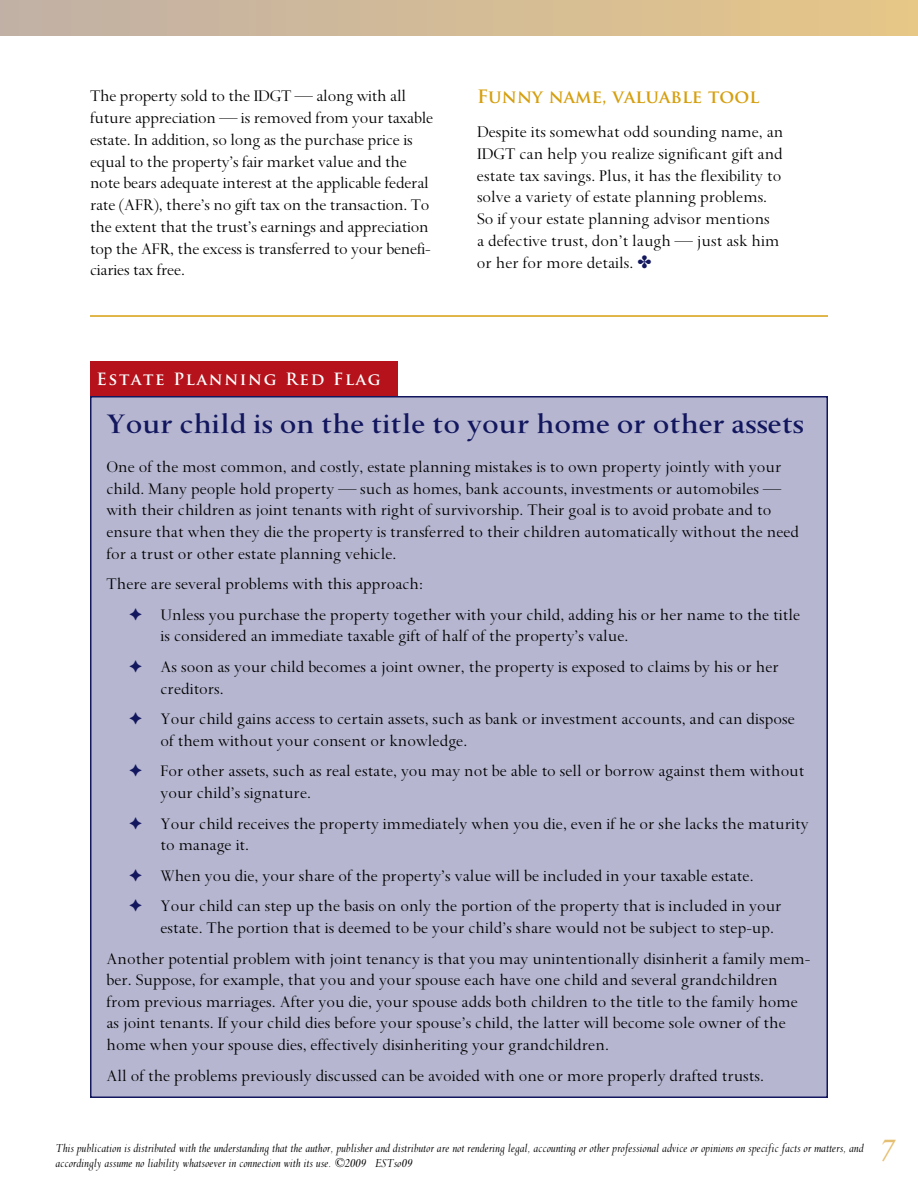
<style>
.page{position:relative;width:918px;height:1188px;background:#fff}
.page>*{position:absolute;margin:0;border:0;box-sizing:border-box;transform-origin:0 0}
.t1{font:600 31.5px "Spectrum MT Std";color:#12175e}
.t2{font:italic 31.5px "Times New Roman MT Std";color:#e5bf71}
.t3{font:18px/21.8px "Spectrum MT Std";color:#000}
.t4{font:700 18px "Trajan Pro";color:#d59f0f}
.t5{font:700 16.5px "Trajan Pro";letter-spacing:.1em;color:#fff}
.t6{font:italic 13.5px/15px "Spectrum MT Std";color:#000}
.s1{color:#12175e}
</style>
<div class="page">
<div style="left:0;top:0;width:918px;height:36px;background:linear-gradient(to right,#c0b0a6,#e6c688)"></div>
<hr style="left:90px;top:315px;width:738px;height:2px;background:#d59f0f">
<div style="left:90px;top:362px;width:307px;height:34px;background:#b5121b"></div>
<div style="left:91px;top:397px;width:736px;height:700px;background:#b6b6d1"></div>
<p class="t3" style="left:90px;top:86px;width:345px">The property sold to the IDGT — along with all future appreciation — is removed from your taxable estate. In addition, so long as the purchase price is equal to the property’s fair market value and the note bears adequate interest at the applicable federal rate (AFR), there’s no gift tax on the transaction. To the extent that the trust’s earnings and appreciation top the AFR, the excess is transferred to your benefi&shy;ciaries tax free.</p>
<p class="t4" style="left:477px;top:86px;width:284px">Funny name, valuable tool</p>
<p class="t3" style="left:477px;top:121px;width:308px">Despite its somewhat odd sounding name, an IDGT can help you realize significant gift and estate tax savings. Plus, it has the flexibility to solve a variety of estate planning problems.<br>So if your estate planning advisor mentions<br>a defective trust, don’t laugh — just ask him or her for more details.</p>
<p class="t5" style="left:96px;top:369px;width:286px">Estate Planning Red Flag</p>
<h1 class="t1" style="left:106px;top:407px;width:699px">Your child is on the title to your home or other assets</h1>
<p class="t3" style="left:106px;top:456px;width:694px">One of the most common, and costly, estate planning mistakes is to own property jointly with your child. Many people hold property — such as homes, bank accounts, investments or automobiles — with their children as joint tenants with right of survivorship. Their goal is to avoid probate and to ensure that when they die the property is transferred to their children automatically without the need for a trust or other estate planning vehicle.</p>
<p class="t3" style="left:129px;top:569px;width:673px;line-height:30.6px;text-indent:-23px">There are several problems with this approach:<br><span class="s1">✦</span> Unless you purchase the property together with your child, adding his or her name to the title</p>
<p class="t3" style="left:129px;top:621px;width:651px;line-height:30.6px;text-indent:31px">is considered an immediate taxable gift of half of the property’s value.<br><span class="s1">✦</span> As soon as your child becomes a joint owner, the property is exposed to claims by his or her</p>
<p class="t3" style="left:129px;top:673px;width:667px;line-height:30.6px;text-indent:31px">creditors.<br><span class="s1">✦</span> Your child gains access to certain assets, such as bank or investment accounts, and can dispose</p>
<p class="t3" style="left:129px;top:725px;width:677px;line-height:30.6px;text-indent:31px">of them without your consent or knowledge.<br><span class="s1">✦</span> For other assets, such as real estate, you may not be able to sell or borrow against them without</p>
<p class="t3" style="left:129px;top:778px;width:681px;line-height:30.6px;text-indent:31px">your child’s signature.<br><span class="s1">✦</span> Your child receives the property immediately when you die, even if he or she lacks the maturity</p>
<p class="t3" style="left:129px;top:830px;width:654px;line-height:30.6px;text-indent:31px">to manage it.<br><span class="s1">✦</span> When you die, your share of the property’s value will be included in your taxable estate.<br><span class="s1">✦</span> Your child can step up the basis on only the portion of the property that is included in your</p>
<p class="t3" style="left:106px;top:913px;width:706px;line-height:30.6px;text-indent:54px">estate. The portion that is deemed to be your child’s share would not be subject to step-up.<br>Another potential problem with joint tenancy is that you may unintentionally disinherit a family mem-</p>
<p class="t3" style="left:106px;top:969px;width:693px">ber. Suppose, for example, that you and your spouse each have one child and several grandchildren from previous marriages. After you die, your spouse adds both children to the title to the family home as joint tenants. If your child dies before your spouse’s child, the latter will become sole owner of the home when your spouse dies, effectively disinheriting your grandchildren.</p>
<p class="t3" style="left:106px;top:1065px;width:659px">All of the problems previously discussed can be avoided with one or more properly drafted trusts.</p>
<p class="t6" style="left:56px;top:1140px;width:810px">This publication is distributed with the understanding that the author, publisher and distributor are not rendering legal, accounting or other professional advice or opinions on specific facts or matters, and accordingly assume no liability whatsoever in connection with its use. ©2009 ESTso09</p>
<h1 class="t2" style="left:879px;top:1133px;width:17px">7</h1>
</div>
